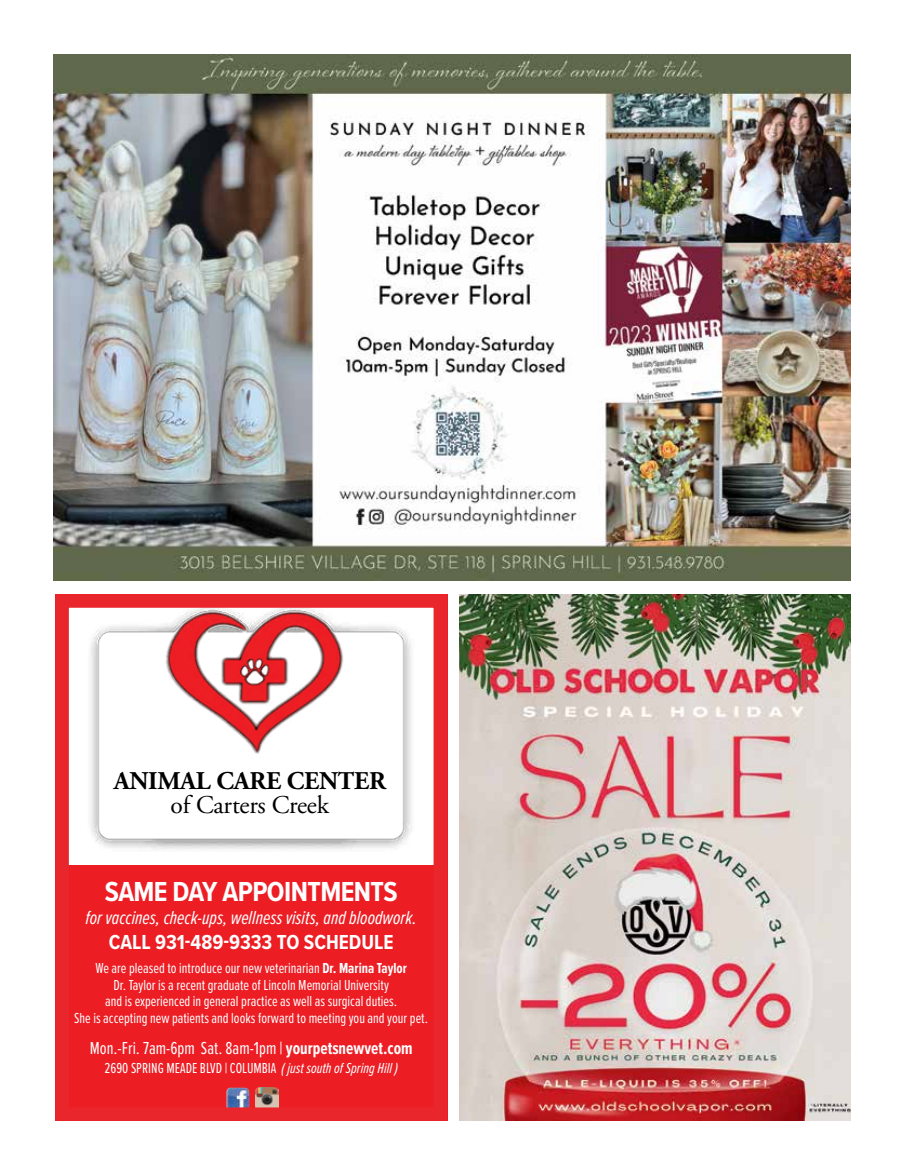
<style>
.page{position:relative;width:905px;height:1175px;background:#fff}
.page>*{position:absolute;margin:0;border:0;box-sizing:border-box;transform-origin:0 0}
.t1{font:700 28.5px "Proxima Nova Cond";letter-spacing:-.02em;color:#fff}
.t2{font:700 25.5px "Adobe Garamond Pro";letter-spacing:-.01em;color:#000}
.t3{font:25.5px "Adobe Garamond Pro";letter-spacing:-.01em;color:#000}
.t4{font:700 21px "Proxima Nova Cond";color:#fff}
.t5{font:italic 19.5px "Proxima Nova Ex Cn";color:#fff}
.t6{font:18px "Proxima Nova Ex Cn";color:#fff}
.t7{font:15px/16.5px "Proxima Nova Ex Cn";color:#fff;text-align:center}
.s1{font-weight:700}
.s2{font-style:italic}
</style>
<div class="page">
<img style="left:459px;top:594px;width:391px;height:526px">
<div style="left:55px;top:865px;width:392px;height:255px;background:#ed1d24"></div>
<img style="left:90px;top:609px;width:322px;height:241px">
<img style="left:226px;top:1087px;width:23px;height:18px">
<img style="left:255px;top:1087px;width:23px;height:18px">
<div style="left:55px;top:594px;width:392px;height:526px;border:14px solid #e9262b"></div>
<div style="left:105px;top:770px;width:289px;height:61px;background:#fff"></div>
<img style="left:54px;top:54px;width:796px;height:526px">
<h2 class="t2" style="left:114px;top:766px;width:274px">ANIMAL CARE CENTER</h2>
<h2 class="t3" style="left:171px;top:789px;width:160px">of Carters Creek</h2>
<h1 class="t1" style="left:105px;top:870px;width:294px">SAME DAY APPOINTMENTS</h1>
<h3 class="t5" style="left:85px;top:903px;width:333px">for vaccines, check-ups, wellness visits, and bloodwork.</h3>
<h3 class="t4" style="left:109px;top:926px;width:286px">CALL 931-489-9333 TO SCHEDULE</h3>
<p class="t7" style="left:74px;top:959px;width:355px">We are pleased to introduce our new veterinarian <span class="s1">Dr. Marina Taylor<br></span>Dr. Taylor is a recent graduate of Lincoln Memorial University<br>and is experienced in general practice as well as surgical duties.<br>She is accepting new patients and looks forward to meeting you and your pet.</p>
<p class="t6" style="left:90px;top:1034px;width:324px">Mon.-Fri. 7am-6pm Sat. 8am-1pm | <span class="s1">yourpetsnewvet.com</span></p>
<p class="t7" style="left:105px;top:1059px;width:295px">2690 SPRING MEADE BLVD | COLUMBIA <span class="s2">( just south of Spring Hill )</span></p>
</div>
